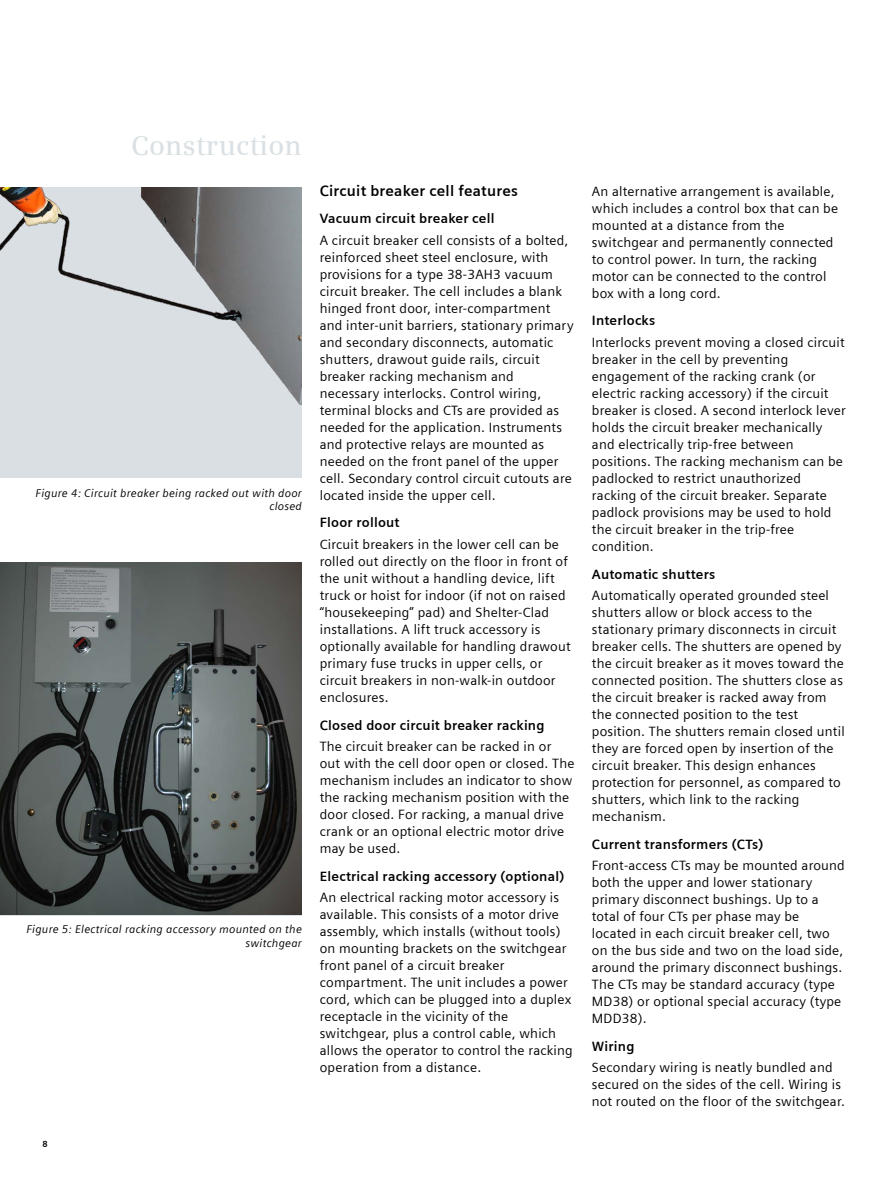
<style>
.page{position:relative;width:893px;height:1191px;background:#fff}
.page>*{position:absolute;margin:0;border:0;box-sizing:border-box;transform-origin:0 0}
.t1{font:600 27px "Siemens Serif";letter-spacing:.005em;color:#dae0e3}
.t2{font:700 15px "Siemens Sans";letter-spacing:.015em;color:#000}
.t3{font:13.5px/17px "Siemens Sans";letter-spacing:.015em;color:#000}
.t4{font:700 13.5px "Siemens Sans";letter-spacing:.015em;color:#000}
.t5{font:italic 11.25px/13.5px "Siemens Sans";letter-spacing:.02em;color:#000;text-align:right}
.t6{font:700 9px "Siemens Sans";color:#000}
</style>
<div class="page">
<img style="left:0;top:187px;width:302px;height:291px">
<img style="left:0;top:562px;width:302px;height:352px">
<h1 class="t1" style="left:131px;top:129px;width:172px">Construction</h1>
<p class="t5" style="left:36px;top:486px;width:268px">Figure 4: Circuit breaker being racked out with door closed</p>
<p class="t5" style="left:26px;top:922px;width:277px">Figure 5: Electrical racking accessory mounted on the switchgear</p>
<p class="t2" style="left:320px;top:182px;width:200px">Circuit breaker cell features</p>
<p class="t4" style="left:320px;top:211px;width:176px">Vacuum circuit breaker cell</p>
<p class="t3" style="left:320px;top:231px;width:255px">A circuit breaker cell consists of a bolted, reinforced sheet steel enclosure, with provisions for a type 38-3AH3 vacuum circuit breaker. The cell includes a blank hinged front door, inter-compartment and inter-unit barriers, stationary primary and secondary disconnects, automatic shutters, drawout guide rails, circuit breaker racking mechanism and necessary interlocks. Control wiring, terminal blocks and CTs are provided as needed for the application. Instruments and protective relays are mounted as needed on the front panel of the upper cell. Secondary control circuit cutouts are located inside the upper cell.</p>
<p class="t4" style="left:320px;top:515px;width:81px">Floor rollout</p>
<p class="t3" style="left:320px;top:535px;width:252px">Circuit breakers in the lower cell can be rolled out directly on the floor in front of the unit without a handling device, lift truck or hoist for indoor (if not on raised “housekeeping” pad) and Shelter-Clad installations. A lift truck accessory is optionally available for handling drawout primary fuse trucks in upper cells, or circuit breakers in non-walk-in outdoor enclosures.</p>
<p class="t4" style="left:320px;top:717px;width:226px">Closed door circuit breaker racking</p>
<p class="t3" style="left:320px;top:737px;width:256px">The circuit breaker can be racked in or out with the cell door open or closed. The mechanism includes an indicator to show the racking mechanism position with the door closed. For racking, a manual drive crank or an optional electric motor drive may be used.</p>
<p class="t4" style="left:320px;top:868px;width:246px">Electrical racking accessory (optional)</p>
<p class="t3" style="left:320px;top:888px;width:255px">An electrical racking motor accessory is available. This consists of a motor drive assembly, which installs (without tools) on mounting brackets on the switchgear front panel of a circuit breaker compartment. The unit includes a power cord, which can be plugged into a duplex receptacle in the vicinity of the switchgear, plus a control cable, which allows the operator to control the racking operation from a distance.</p>
<p class="t6" style="left:42px;top:1138px;width:7px">8</p>
<p class="t3" style="left:592px;top:183px;width:248px">An alternative arrangement is available, which includes a control box that can be mounted at a distance from the switchgear and permanently connected to control power. In turn, the racking motor can be connected to the control box with a long cord.</p>
<p class="t4" style="left:592px;top:313px;width:65px">Interlocks</p>
<p class="t3" style="left:592px;top:334px;width:255px">Interlocks prevent moving a closed circuit breaker in the cell by preventing engagement of the racking crank (or electric racking accessory) if the circuit breaker is closed. A second interlock lever holds the circuit breaker mechanically and electrically trip-free between positions. The racking mechanism can be padlocked to restrict unauthorized racking of the circuit breaker. Separate padlock provisions may be used to hold the circuit breaker in the trip-free condition.</p>
<p class="t4" style="left:592px;top:566px;width:125px">Automatic shutters</p>
<p class="t3" style="left:592px;top:587px;width:254px">Automatically operated grounded steel shutters allow or block access to the stationary primary disconnects in circuit breaker cells. The shutters are opened by the circuit breaker as it moves toward the connected position. The shutters close as the circuit breaker is racked away from the connected position to the test position. The shutters remain closed until they are forced open by insertion of the circuit breaker. This design enhances protection for personnel, as compared to shutters, which link to the racking mechanism.</p>
<p class="t4" style="left:592px;top:836px;width:173px">Current transformers (CTs)</p>
<p class="t3" style="left:592px;top:857px;width:254px">Front-access CTs may be mounted around both the upper and lower stationary primary disconnect bushings. Up to a total of four CTs per phase may be located in each circuit breaker cell, two on the bus side and two on the load side, around the primary disconnect bushings.<br>The CTs may be standard accuracy (type MD38) or optional special accuracy (type MDD38).</p>
<p class="t4" style="left:592px;top:1038px;width:44px">Wiring</p>
<p class="t3" style="left:592px;top:1059px;width:255px">Secondary wiring is neatly bundled and secured on the sides of the cell. Wiring is not routed on the floor of the switchgear.</p>
</div>
